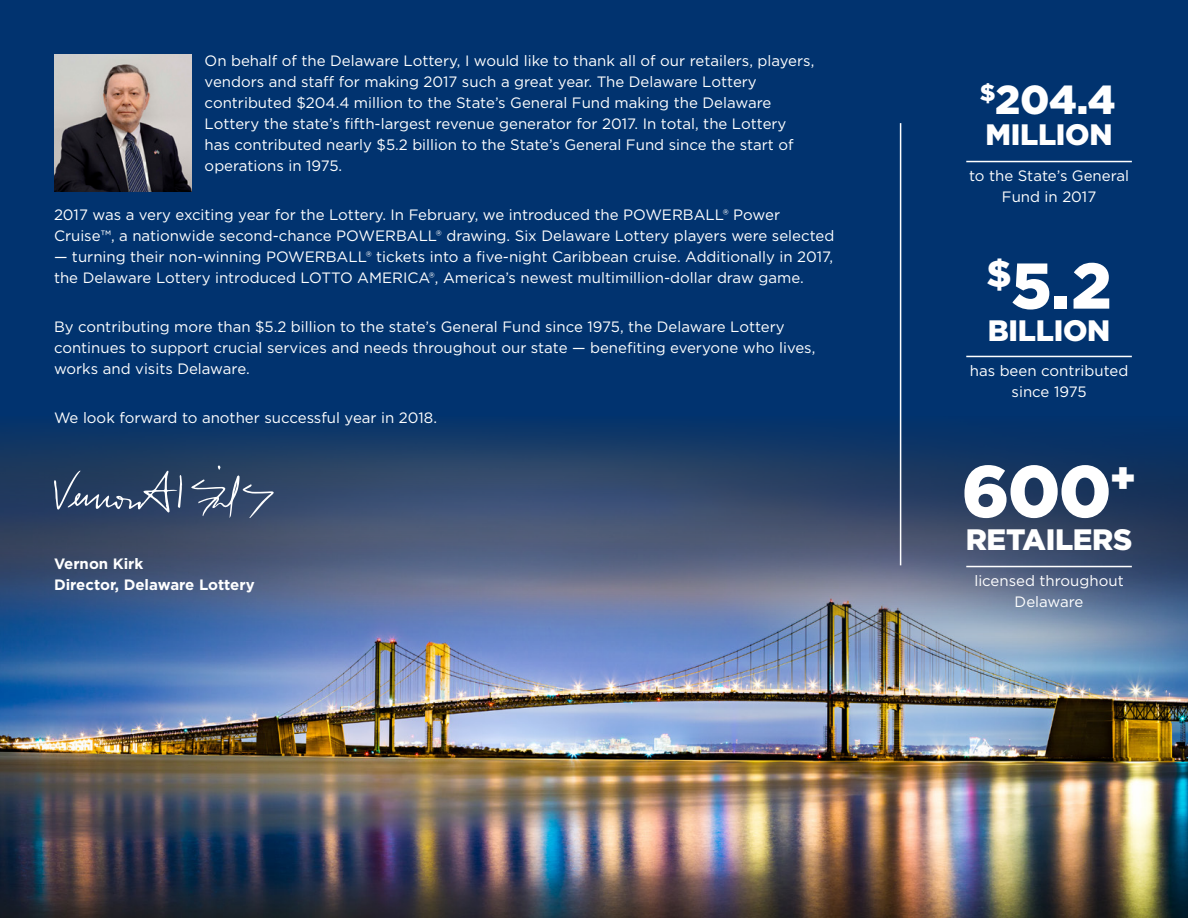
<style>
.page{position:relative;width:1188px;height:918px;background:#fff}
.page>*{position:absolute;margin:0;border:0;box-sizing:border-box;transform-origin:0 0}
.kg_caption_9_12{font:900 72.9px "Gotham";color:#fff}
.kg_caption_9_12-2{font:900 64.5px "Gotham";color:#fff}
.kg_caption_9_12-3{font:900 40.35px "Gotham";color:#fff}
.kg_caption_9_12-4{font:900 29.55px "Gotham";letter-spacing:-.01em;color:#fff}
.body{font:15px/21px "Gotham";color:#fff}
.body-2{font:700 15px/21px "Gotham";color:#fff}
</style>
<div class="page">
<img style="left:0;top:0;width:1188px;height:918px">
<svg style="left:54px;top:471px;width:128px;height:42px;background:#435775"></svg>
<svg style="left:191px;top:465px;width:83px;height:53px;background:#435775"></svg>
<hr style="left:966px;top:161px;width:166px;height:1px;background:#fff">
<hr style="left:966px;top:356px;width:166px;height:1px;background:#fff">
<hr style="left:966px;top:566px;width:166px;height:1px;background:#fff">
<hr style="left:900px;top:123px;width:1px;height:442px;background:#fff">
<img style="left:54px;top:54px;width:137px;height:137px">
<p class="body" style="left:205px;top:50px;width:611px">On behalf of the Delaware Lottery, I would like to thank all of our retailers, players, vendors and staff for making 2017 such a great year. The Delaware Lottery contributed $204.4 million to the State’s General Fund making the Delaware Lottery the state’s fifth-largest revenue generator for 2017. In total, the Lottery has contributed nearly $5.2 billion to the State’s General Fund since the start of operations in 1975.</p>
<p class="body" style="left:54px;top:204px;width:782px">2017 was a very exciting year for the Lottery. In February, we introduced the POWERBALL® Power<br>Cruise™, a nationwide second-chance POWERBALL® drawing. Six Delaware Lottery players were selected</p>
<p class="body" style="left:54px;top:246px;width:781px">— turning their non-winning POWERBALL® tickets into a five-night Caribbean cruise. Additionally in 2017, the Delaware Lottery introduced LOTTO AMERICA®, America’s newest multimillion-dollar draw game.</p>
<p class="body" style="left:54px;top:316px;width:763px">By contributing more than $5.2 billion to the state’s General Fund since 1975, the Delaware Lottery continues to support crucial services and needs throughout our state — benefiting everyone who lives, works and visits Delaware.</p>
<p class="body" style="left:54px;top:406px;width:385px">We look forward to another successful year in 2018.</p>
<p class="body-2" style="left:54px;top:553px;width:202px">Vernon Kirk<br>Director, Delaware Lottery</p>
<p class="kg_caption_9_12-3" style="left:980px;top:77px;width:137px"><sup>$</sup>204.4</p>
<p class="kg_caption_9_12-4" style="left:985px;top:118px;width:129px">MILLION</p>
<p class="body" style="left:969px;top:165px;width:161px;text-align:center">to the State’s General<br>Fund in 2017</p>
<p class="kg_caption_9_12-2" style="left:987px;top:249px;width:127px"><sup>$</sup>5.2</p>
<p class="kg_caption_9_12-4" style="left:988px;top:313px;width:124px">BILLION</p>
<p class="body" style="left:970px;top:360px;width:160px;text-align:center">has been contributed since 1975</p>
<p class="kg_caption_9_12" style="left:961px;top:449px;width:177px">600<sup>+</sup></p>
<p class="kg_caption_9_12-4" style="left:966px;top:523px;width:168px">RETAILERS</p>
<p class="body" style="left:974px;top:570px;width:151px;text-align:center">licensed throughout<br>Delaware</p>
</div>
